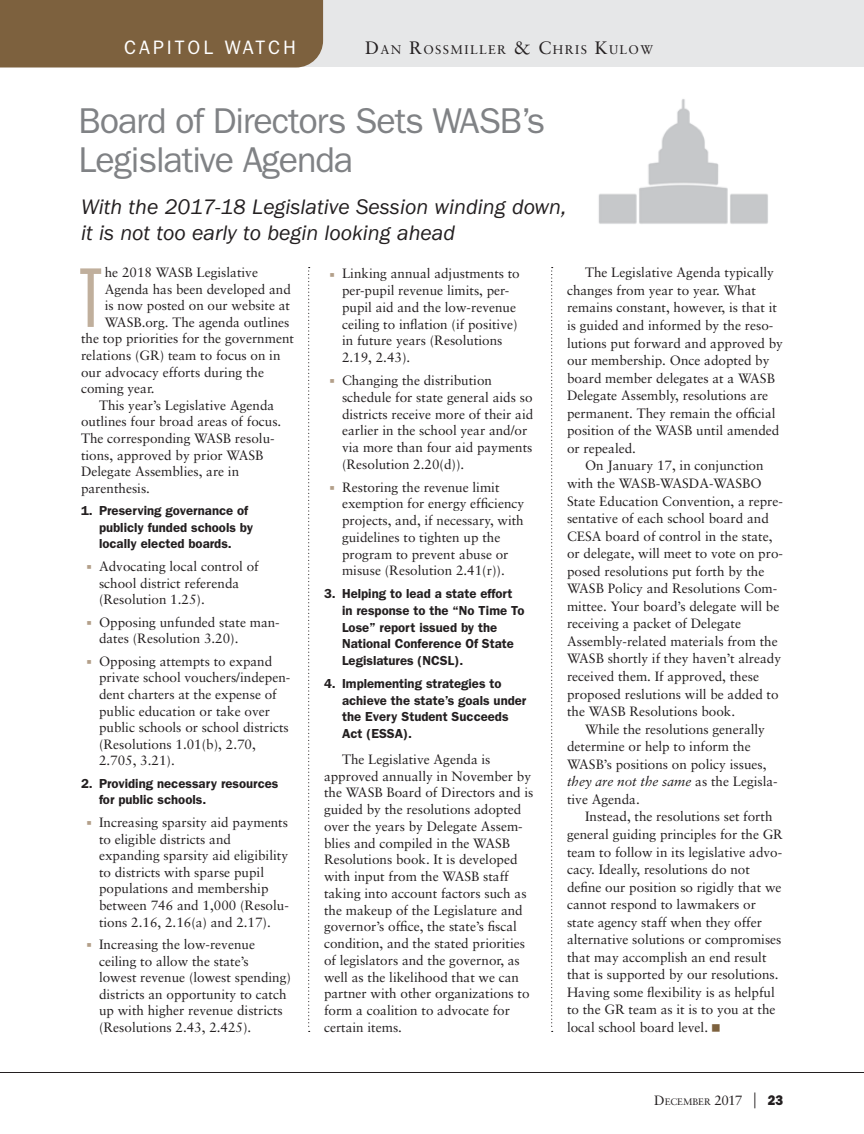
<style>
.page{position:relative;width:864px;height:1134px;background:#fff}
.page>*{position:absolute;margin:0;border:0;box-sizing:border-box;transform-origin:0 0}
.t1{font:87.75px "Franklin Gothic Book X Cmpr";color:#c0af9c}
.t2{font:36px/39px "Franklin Gothic";letter-spacing:-.03em;color:#808285}
.t3{font:italic 21.75px/26.1px "Franklin Gothic";color:#231f20}
.t4{font:19.5px "Franklin Gothic";letter-spacing:.15em;color:#fff}
.t5{font:13.5px/17.5px "Sabon";color:#231f20}
.t6{font:600 13.2px/16.8px "Franklin Gothic";color:#231f20}
.t7{font:12.6px "Sabon";letter-spacing:.105em;color:#231f20}
.t8{font:9.45px "Sabon";color:#231f20}
.s1{font-size:18px}
.s2{font-family:"Universal Newswith Comm Pi";font-size:15px;color:#b39f89}
.s3{font-style:italic}
.s4{font-family:"Universal Newswith Comm Pi";font-size:15px;color:#7d613e}
.s5{font-size:13.5px}
.s6{font-size:20.25px}
.s7{font-family:"Franklin Gothic";font-weight:800;font-size:14.1px}
</style>
<div class="page">
<div style="left:0;top:0;width:864px;height:68px;background:#e6e7e8"></div>
<div style="left:0;top:0;width:323px;height:68px;background:#7d613e"></div>
<svg style="left:551px;top:267px;width:2px;height:765px"></svg>
<svg style="left:308px;top:267px;width:2px;height:765px"></svg>
<hr style="left:0;top:1072px;width:864px;height:1px;background:#231f20">
<img style="left:598px;top:99px;width:170px;height:125px">
<h3 class="t4" style="left:124px;top:36px;width:173px">CAPITOL WATCH</h3>
<p class="t7" style="left:365px;top:43px;width:289px"><span class="s1">D</span>AN <span class="s1">R</span>OSSMILLER <span class="s1">&amp; C</span>HRIS <span class="s1">K</span>ULOW</p>
<h2 class="t2" style="left:79px;top:101px;width:468px">Board of Directors Sets WASB’s<br>Legislative Agenda</h2>
<h3 class="t3" style="left:81px;top:194px;width:487px">With the 2017-18 Legislative Session winding down, it is not too early to begin looking ahead</h3>
<h1 class="t1" style="left:81px;top:253px;width:21px">T</h1>
<p class="t5" style="left:105px;top:264px;width:155px">he 2018 WASB Legislative</p>
<p class="t5" style="left:105px;top:280px;width:188px">Agenda has been developed and</p>
<p class="t5" style="left:105px;top:297px;width:187px">is now posted on our website at</p>
<p class="t5" style="left:105px;top:313px;width:186px">WASB.org. The agenda outlines</p>
<p class="t5" style="left:81px;top:330px;width:215px">the top priorities for the government</p>
<p class="t5" style="left:81px;top:346px;width:201px">relations (GR) team to focus on in</p>
<p class="t5" style="left:81px;top:363px;width:185px">our advocacy efforts during the</p>
<p class="t5" style="left:81px;top:380px;width:75px">coming year.</p>
<p class="t5" style="left:99px;top:396px;width:177px">This year’s Legislative Agenda</p>
<p class="t5" style="left:81px;top:413px;width:202px">outlines four broad areas of focus.</p>
<p class="t5" style="left:81px;top:429px;width:195px">The corresponding WASB resolu-</p>
<p class="t5" style="left:81px;top:446px;width:184px">tions, approved by prior WASB</p>
<p class="t5" style="left:81px;top:463px;width:160px">Delegate Assemblies, are in</p>
<p class="t5" style="left:81px;top:479px;width:71px">parenthesis.</p>
<p class="t6" style="left:99px;top:502px;width:156px;text-indent:-18px">1. Preserving governance of publicly funded schools by locally elected boards.</p>
<p class="t5" style="left:99px;top:558px;width:161px;line-height:16.6px;text-indent:-12px"><span class="s2">b</span> Advocating local control of school district referenda (Resolution 1.25).</p>
<p class="t5" style="left:99px;top:614px;width:182px;line-height:16.6px;text-indent:-12px"><span class="s2">b</span> Opposing unfunded state man&shy;dates (Resolution 3.20).</p>
<p class="t5" style="left:99px;top:653px;width:193px;line-height:16.6px;text-indent:-12px"><span class="s2">b</span> Opposing attempts to expand private school vouchers/indepen&shy;dent charters at the expense of public education or take over public schools or school districts (Resolutions 1.01(b), 2.70,<br>2.705, 3.21).</p>
<p class="t6" style="left:99px;top:775px;width:181px;text-indent:-18px">2. Providing necessary resources for public schools.</p>
<p class="t5" style="left:99px;top:814px;width:191px;line-height:16.6px;text-indent:-12px"><span class="s2">b</span> Increasing sparsity aid payments to eligible districts and expanding sparsity aid eligibility to districts with sparse pupil populations and membership between 746 and 1,000 (Resolu&shy;tions 2.16, 2.16(a) and 2.17).</p>
<p class="t5" style="left:99px;top:936px;width:193px;line-height:16.6px;text-indent:-12px"><span class="s2">b</span> Increasing the low-revenue ceiling to allow the state’s<br>lowest revenue (lowest spending) districts an opportunity to catch up with higher revenue districts (Resolutions 2.43, 2.425).</p>
<p class="t5" style="left:342px;top:265px;width:179px;line-height:16.8px;text-indent:-12px"><span class="s2">b</span> Linking annual adjustments to per-pupil revenue limits, per&shy;pupil aid and the low-revenue ceiling to inflation (if positive) in future years (Resolutions<br>2.19, 2.43).</p>
<p class="t5" style="left:342px;top:372px;width:193px;line-height:16.8px;text-indent:-12px"><span class="s2">b</span> Changing the distribution schedule for state general aids so districts receive more of their aid earlier in the school year and/or via more than four aid payments (Resolution 2.20(d)).</p>
<p class="t5" style="left:342px;top:478px;width:184px;line-height:16.8px;text-indent:-12px"><span class="s2">b</span> Restoring the revenue limit exemption for energy efficiency projects, and, if necessary, with guidelines to tighten up the program to prevent abuse or misuse (Resolution 2.41(r)).</p>
<p class="t6" style="left:342px;top:585px;width:184px;text-indent:-18px">3. Helping to lead a state effort in response to the “No Time To<br>Lose” report issued by the<br>National Conference Of State<br>Legislatures (NCSL).</p>
<p class="t6" style="left:342px;top:675px;width:186px;text-indent:-18px">4. Implementing strategies to achieve the state’s goals under the Every Student Succeeds<br>Act (ESSA).</p>
<p class="t5" style="left:324px;top:751px;width:211px;line-height:16.8px;text-indent:18px">The Legislative Agenda is approved annually in November by the WASB Board of Directors and is guided by the resolutions adopted over the years by Delegate Assem&shy;blies and compiled in the WASB<br>Resolutions book. It is developed with input from the WASB staff taking into account factors such as the makeup of the Legislature and governor’s office, the state’s fiscal condition, and the stated priorities of legislators and the governor, as well as the likelihood that we can partner with other organizations to form a coalition to advocate for certain items.</p>
<p class="t5" style="left:567px;top:264px;width:218px;text-indent:18px">The Legislative Agenda typically changes from year to year. What remains constant, however, is that it is guided and informed by the reso&shy;lutions put forward and approved by our membership. Once adopted by board member delegates at a WASB<br>Delegate Assembly, resolutions are permanent. They remain the official position of the WASB until amended or repealed.</p>
<p class="t5" style="left:567px;top:457px;width:218px;text-indent:18px">On January 17, in conjunction with the WASB-WASDA-WASBO State Education Convention, a repre&shy;sentative of each school board and CESA board of control in the state, or delegate, will meet to vote on pro&shy;posed resolutions put forth by the WASB Policy and Resolutions Com&shy;mittee. Your board’s delegate will be receiving a packet of Delegate Assembly-related materials from the WASB shortly if they haven’t already received them. If approved, these proposed reslutions will be added to the WASB Resolutions book.</p>
<p class="t5" style="left:567px;top:720px;width:212px;text-indent:18px">While the resolutions generally determine or help to inform the<br>WASB’s positions on policy issues, <span class="s3">they are not the same</span> as the Legisla&shy;tive Agenda.</p>
<p class="t5" style="left:567px;top:808px;width:217px;text-indent:18px">Instead, the resolutions set forth general guiding principles for the GR team to follow in its legislative advo&shy;cacy. Ideally, resolutions do not define our position so rigidly that we cannot respond to lawmakers or state agency staff when they offer alternative solutions or compromises that may accomplish an end result that is supported by our resolutions.<br>Having some flexibility is as helpful to the GR team as it is to you at the local school board level. <span class="s4">n</span></p>
<p class="t8" style="left:654px;top:1097px;width:130px"><span class="s5">D</span>ECEMBER <span class="s5">2017</span> <span class="s6">|</span> <span class="s7">23</span></p>
</div>
